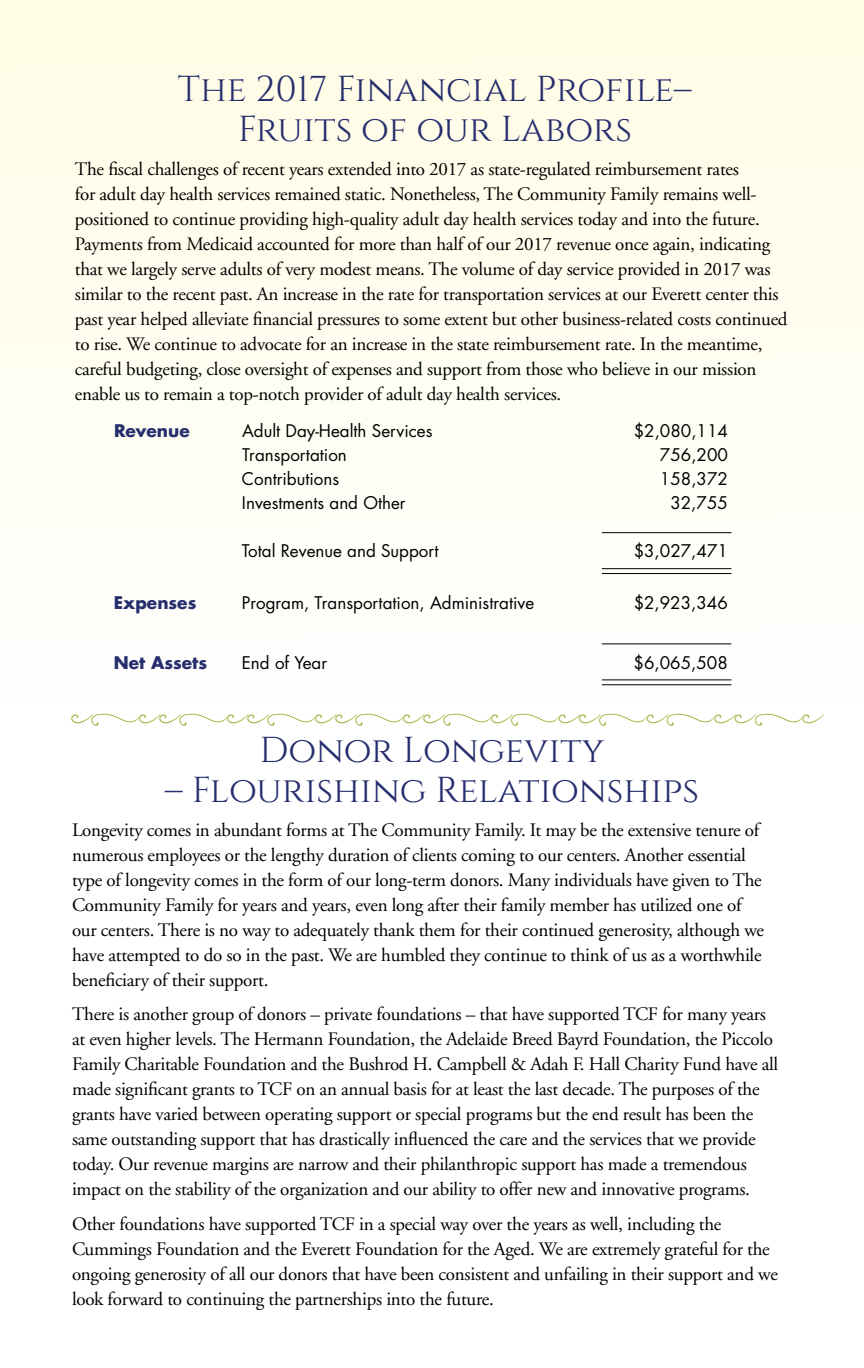
<style>
.page{position:relative;width:864px;height:1368px;background:#fff}
.page>*{position:absolute;margin:0;border:0;box-sizing:border-box;transform-origin:0 0}
.t1{font:38px "Hello Sunshine Ornaments";color:#92af2b}
.t2{font:36px/40px "Cinzel";color:#262e6e;text-align:center}
.t3{font:19px/25px "Adobe Garamond";letter-spacing:-.015em;color:#000}
.t4{font:17px "Futura";color:#000}
.t5{font:700 17px "Futura";color:#262e6e}
</style>
<div class="page">
<div style="left:0;top:0;width:864px;height:701px;background:#fffef1"></div>
<hr style="left:602px;top:532px;width:129px;height:1px;background:#000">
<hr style="left:602px;top:568px;width:129px;height:1px;background:#000">
<hr style="left:602px;top:573px;width:129px;height:1px;background:#000">
<hr style="left:602px;top:643px;width:129px;height:1px;background:#000">
<hr style="left:602px;top:679px;width:129px;height:1px;background:#000">
<hr style="left:602px;top:684px;width:129px;height:1px;background:#000">
<h2 class="t2" style="left:178px;top:69px;width:516px">The 2017 Financial Profile–<br>Fruits of our Labors</h2>
<p class="t3" style="left:75px;top:157px;width:714px">The fiscal challenges of recent years extended into 2017 as state-regulated reimbursement rates<br>for adult day health services remained static. Nonetheless, The Community Family remains well&shy;positioned to continue providing high-quality adult day health services today and into the future.<br>Payments from Medicaid accounted for more than half of our 2017 revenue once again, indicating that we largely serve adults of very modest means. The volume of day service provided in 2017 was similar to the recent past. An increase in the rate for transportation services at our Everett center this past year helped alleviate financial pressures to some extent but other business-related costs continued to rise. We continue to advocate for an increase in the state reimbursement rate. In the meantime, careful budgeting, close oversight of expenses and support from those who believe in our mission enable us to remain a top-notch provider of adult day health services.</p>
<p class="t5" style="left:114px;top:419px;width:77px">Revenue</p>
<p class="t4" style="left:242px;top:419px;width:192px">Adult Day-Health Services</p>
<p class="t4" style="left:634px;top:419px;width:96px">$2,080,114</p>
<p class="t4" style="left:242px;top:443px;width:106px">Transportation</p>
<p class="t4" style="left:660px;top:443px;width:70px">756,200</p>
<p class="t4" style="left:242px;top:467px;width:99px">Contributions</p>
<p class="t4" style="left:660px;top:467px;width:70px">158,372</p>
<p class="t4" style="left:242px;top:491px;width:165px">Investments and Other</p>
<p class="t4" style="left:670px;top:491px;width:59px">32,755</p>
<p class="t4" style="left:242px;top:539px;width:198px">Total Revenue and Support</p>
<p class="t4" style="left:634px;top:539px;width:96px">$3,027,471</p>
<p class="t5" style="left:114px;top:591px;width:84px">Expenses</p>
<p class="t4" style="left:242px;top:591px;width:294px">Program, Transportation, Administrative</p>
<p class="t4" style="left:634px;top:591px;width:96px">$2,923,346</p>
<p class="t5" style="left:114px;top:651px;width:95px">Net Assets</p>
<p class="t4" style="left:242px;top:651px;width:87px">End of Year</p>
<p class="t4" style="left:634px;top:651px;width:96px">$6,065,508</p>
<h1 class="t1" style="left:92px;top:702px;width:713px">□□□□□□□□□</h1>
<h2 class="t2" style="left:259px;top:730px;width:347px">Donor Longevity</h2>
<h2 class="t2" style="left:165px;top:770px;width:536px">– Flourishing Relationships</h2>
<p class="t3" style="left:72px;top:818px;width:694px">Longevity comes in abundant forms at The Community Family. It may be the extensive tenure of numerous employees or the lengthy duration of clients coming to our centers. Another essential type of longevity comes in the form of our long-term donors. Many individuals have given to The Community Family for years and years, even long after their family member has utilized one of our centers. There is no way to adequately thank them for their continued generosity, although we have attempted to do so in the past. We are humbled they continue to think of us as a worthwhile beneficiary of their support.</p>
<p class="t3" style="left:72px;top:1002px;width:708px">There is another group of donors – private foundations – that have supported TCF for many years at even higher levels. The Hermann Foundation, the Adelaide Breed Bayrd Foundation, the Piccolo Family Charitable Foundation and the Bushrod H. Campbell &amp; Adah F. Hall Charity Fund have all made significant grants to TCF on an annual basis for at least the last decade. The purposes of the grants have varied between operating support or special programs but the end result has been the same outstanding support that has drastically influenced the care and the services that we provide today. Our revenue margins are narrow and their philanthropic support has made a tremendous impact on the stability of the organization and our ability to offer new and innovative programs.</p>
<p class="t3" style="left:72px;top:1212px;width:707px">Other foundations have supported TCF in a special way over the years as well, including the Cummings Foundation and the Everett Foundation for the Aged. We are extremely grateful for the ongoing generosity of all our donors that have been consistent and unfailing in their support and we look forward to continuing the partnerships into the future.</p>
</div>
